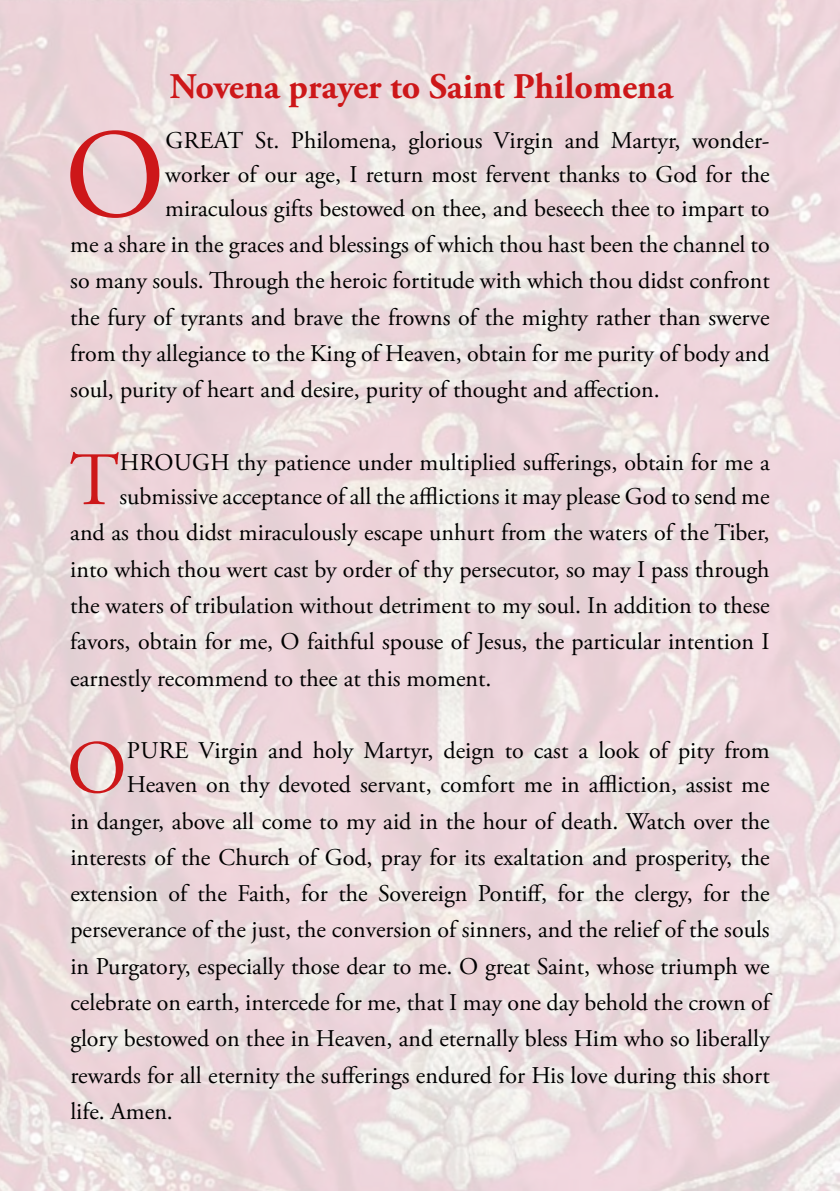
<style>
.page{position:relative;width:840px;height:1191px;background:#fff}
.page>*{position:absolute;margin:0;border:0;box-sizing:border-box;transform-origin:0 0}
.t1{font:126.6px "Adobe Garamond Pro";color:#cd1719}
.t2{font:75.2px "Adobe Garamond Pro";color:#cd1719}
.t3{font:700 36px "Adobe Garamond Pro";color:#cd1719}
.t4{font:24px/36.2px "Adobe Garamond Pro";color:#000;text-align:justify}
</style>
<div class="page">
<img style="left:0;top:0;width:839px;height:1191px">
<h3 class="t3" style="left:170px;top:66px;width:504px">Novena prayer to Saint Philomena</h3>
<h1 class="t1" style="left:64px;top:100px;width:102px">O</h1>
<p class="t4" style="left:165px;top:124px;width:605px;line-height:34px">GREAT St. Philomena, glorious Virgin and Martyr, wonder&shy;worker of our age, I return most fervent thanks to God for the miraculous gifts bestowed on thee, and beseech thee to impart to</p>
<p class="t4" style="left:70px;top:227px;width:700px">me a share in the graces and blessings of which thou hast been the channel to so many souls. Through the heroic fortitude with which thou didst confront the fury of tyrants and brave the frowns of the mighty rather than swerve from thy allegiance to the King of Heaven, obtain for me purity of body and soul, purity of heart and desire, purity of thought and affection.</p>
<h2 class="t2" style="left:70px;top:435px;width:51px">T</h2>
<p class="t4" style="left:119px;top:446px;width:651px;line-height:34px">HROUGH thy patience under multiplied sufferings, obtain for me a submissive acceptance of all the afflictions it may please God to send me</p>
<p class="t4" style="left:70px;top:515px;width:700px">and as thou didst miraculously escape unhurt from the waters of the Tiber, into which thou wert cast by order of thy persecutor, so may I pass through the waters of tribulation without detriment to my soul. In addition to these favors, obtain for me, O faithful spouse of Jesus, the particular intention I earnestly recommend to thee at this moment.</p>
<h2 class="t2" style="left:67px;top:723px;width:61px">O</h2>
<p class="t4" style="left:127px;top:734px;width:644px;line-height:34px">PURE Virgin and holy Martyr, deign to cast a look of pity from<br>Heaven on thy devoted servant, comfort me in affliction, assist me</p>
<p class="t4" style="left:70px;top:803px;width:700px">in danger, above all come to my aid in the hour of death. Watch over the interests of the Church of God, pray for its exaltation and prosperity, the extension of the Faith, for the Sovereign Pontiff, for the clergy, for the perseverance of the just, the conversion of sinners, and the relief of the souls in Purgatory, especially those dear to me. O great Saint, whose triumph we celebrate on earth, intercede for me, that I may one day behold the crown of glory bestowed on thee in Heaven, and eternally bless Him who so liberally rewards for all eternity the sufferings endured for His love during this short life. Amen.</p>
</div>
